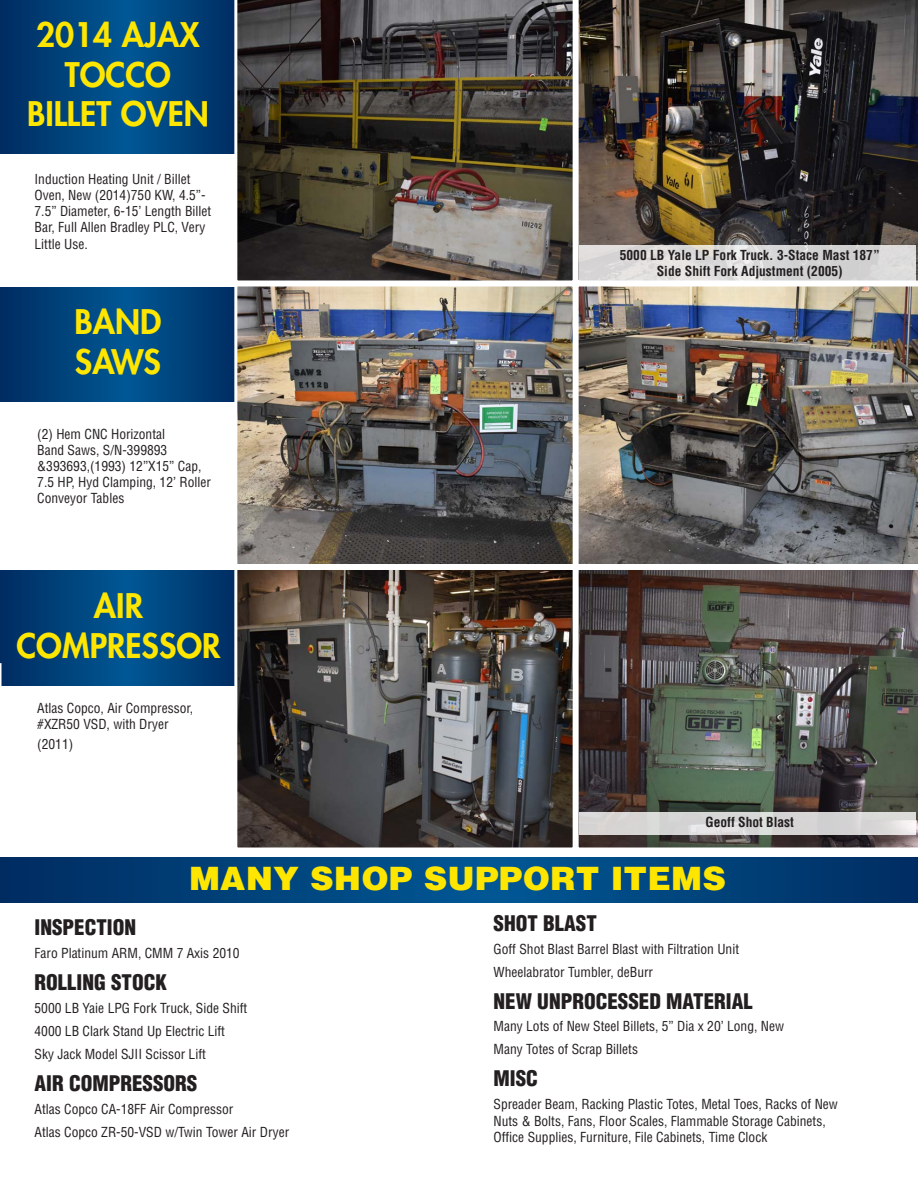
<style>
.page{position:relative;width:918px;height:1188px;background:#fff}
.page>*{position:absolute;margin:0;border:0;box-sizing:border-box;transform-origin:0 0}
.t1{font:800 33px/39.6px "Futura";color:#ffe601;text-align:center}
.Body_Copy{font:900 33px "Helvetica";color:#ffe601}
.Paragraph_Style_1{font:900 condensed 21px "Helvetica";color:#231f20}
.Body_Copy-2{font:condensed 13.5px/16.2px "Helvetica";color:#231f20}
.Body_Copy-3{font:700 condensed 13.5px/16.2px "Helvetica";color:#231f20;text-align:center}
</style>
<div class="page">
<svg style="left:0;top:0;width:234px;height:153px;background:#00427b"></svg>
<svg style="left:0;top:287px;width:234px;height:115px;background:#00427b"></svg>
<svg style="left:0;top:571px;width:234px;height:115px;background:#00427b"></svg>
<svg style="left:0;top:663px;width:2px;height:240px"></svg>
<hr style="left:0;top:610px;width:1px;height:44px;background:#002c62">
<svg style="left:0;top:858px;width:918px;height:44px;background:#00427a"></svg>
<img style="left:234px;top:0;width:339px;height:281px">
<img style="left:238px;top:288px;width:334px;height:275px">
<div style="left:234px;top:284px;width:342px;height:283px;border:3px solid #fff"></div>
<img style="left:238px;top:571px;width:334px;height:275px">
<div style="left:234px;top:567px;width:342px;height:283px;border:3px solid #fff"></div>
<img style="left:578px;top:0;width:340px;height:281px">
<img style="left:578px;top:286px;width:340px;height:278px">
<svg style="left:578px;top:570px;width:340px;height:278px;background:#53524c"></svg>
<svg style="left:579px;top:245px;width:336px;height:36px;background:#dbdad9"></svg>
<svg style="left:579px;top:812px;width:336px;height:23px;background:#d8d7d6"></svg>
<p class="t1" style="left:27px;top:15px;width:183px">2014 AJAX<br>TOCCO<br>BILLET OVEN</p>
<p class="Body_Copy-2" style="left:35px;top:171px;width:178px">Induction Heating Unit / Billet<br>Oven, New (2014)750 KW, 4.5”-<br>7.5” Diameter, 6-15’ Length Billet<br>Bar, Full Allen Bradley PLC, Very<br>Little Use.</p>
<p class="t1" style="left:74px;top:302px;width:88px">BAND</p>
<p class="t1" style="left:75px;top:342px;width:87px">SAWS</p>
<p class="Body_Copy-2" style="left:37px;top:425px;width:175px">(2) Hem CNC Horizontal<br>Band Saws, S/N-399893 &amp;393693,(1993) 12”X15” Cap,<br>7.5 HP, Hyd Clamping, 12’ Roller<br>Conveyor Tables</p>
<p class="t1" style="left:16px;top:585px;width:206px">AIR<br>COMPRESSOR</p>
<p class="Body_Copy-2" style="left:37px;top:700px;width:158px">Atlas Copco, Air Compressor, #XZR50 VSD, with Dryer</p>
<p class="Body_Copy-2" style="left:37px;top:735px;width:37px">(2011)</p>
<p class="Body_Copy-3" style="left:620px;top:247px;width:261px">5000 LB Yale LP Fork Truck. 3-Stace Mast 187”<br>Side Shift Fork Adjustment (2005)</p>
<p class="Body_Copy-3" style="left:706px;top:814px;width:90px">Geoff Shot Blast</p>
<p class="Body_Copy" style="left:189px;top:859px;width:539px">MANY SHOP SUPPORT ITEMS</p>
<p class="Paragraph_Style_1" style="left:35px;top:914px;width:103px">INSPECTION</p>
<p class="Body_Copy-2" style="left:35px;top:945px;width:207px">Faro Platinum ARM, CMM 7 Axis 2010</p>
<p class="Paragraph_Style_1" style="left:35px;top:969px;width:134px">ROLLING STOCK</p>
<p class="Body_Copy-2" style="left:35px;top:1000px;width:214px">5000 LB Yaie LPG Fork Truck, Side Shift</p>
<p class="Body_Copy-2" style="left:35px;top:1023px;width:192px">4000 LB Clark Stand Up Electric Lift</p>
<p class="Body_Copy-2" style="left:35px;top:1045px;width:173px">Sky Jack Model SJII Scissor Lift</p>
<p class="Paragraph_Style_1" style="left:35px;top:1070px;width:164px">AIR COMPRESSORS</p>
<p class="Body_Copy-2" style="left:35px;top:1100px;width:200px">Atlas Copco CA-18FF Air Compressor</p>
<p class="Body_Copy-2" style="left:35px;top:1123px;width:256px">Atlas Copco ZR-50-VSD w/Twin Tower Air Dryer</p>
<p class="Paragraph_Style_1" style="left:494px;top:910px;width:105px">SHOT BLAST</p>
<p class="Body_Copy-2" style="left:494px;top:940px;width:247px">Goff Shot Blast Barrel Blast with Filtration Unit</p>
<p class="Body_Copy-2" style="left:494px;top:963px;width:161px">Wheelabrator Tumbler, deBurr</p>
<p class="Paragraph_Style_1" style="left:494px;top:988px;width:261px">NEW UNPROCESSED MATERIAL</p>
<p class="Body_Copy-2" style="left:494px;top:1018px;width:292px">Many Lots of New Steel Billets, 5” Dia x 20’ Long, New</p>
<p class="Body_Copy-2" style="left:494px;top:1041px;width:146px">Many Totes of Scrap Billets</p>
<p class="Paragraph_Style_1" style="left:494px;top:1066px;width:46px">MISC</p>
<p class="Body_Copy-2" style="left:494px;top:1096px;width:346px">Spreader Beam, Racking Plastic Totes, Metal Toes, Racks of New<br>Nuts &amp; Bolts, Fans, Floor Scales, Flammable Storage Cabinets,<br>Office Supplies, Furniture, File Cabinets, Time Clock</p>
</div>
